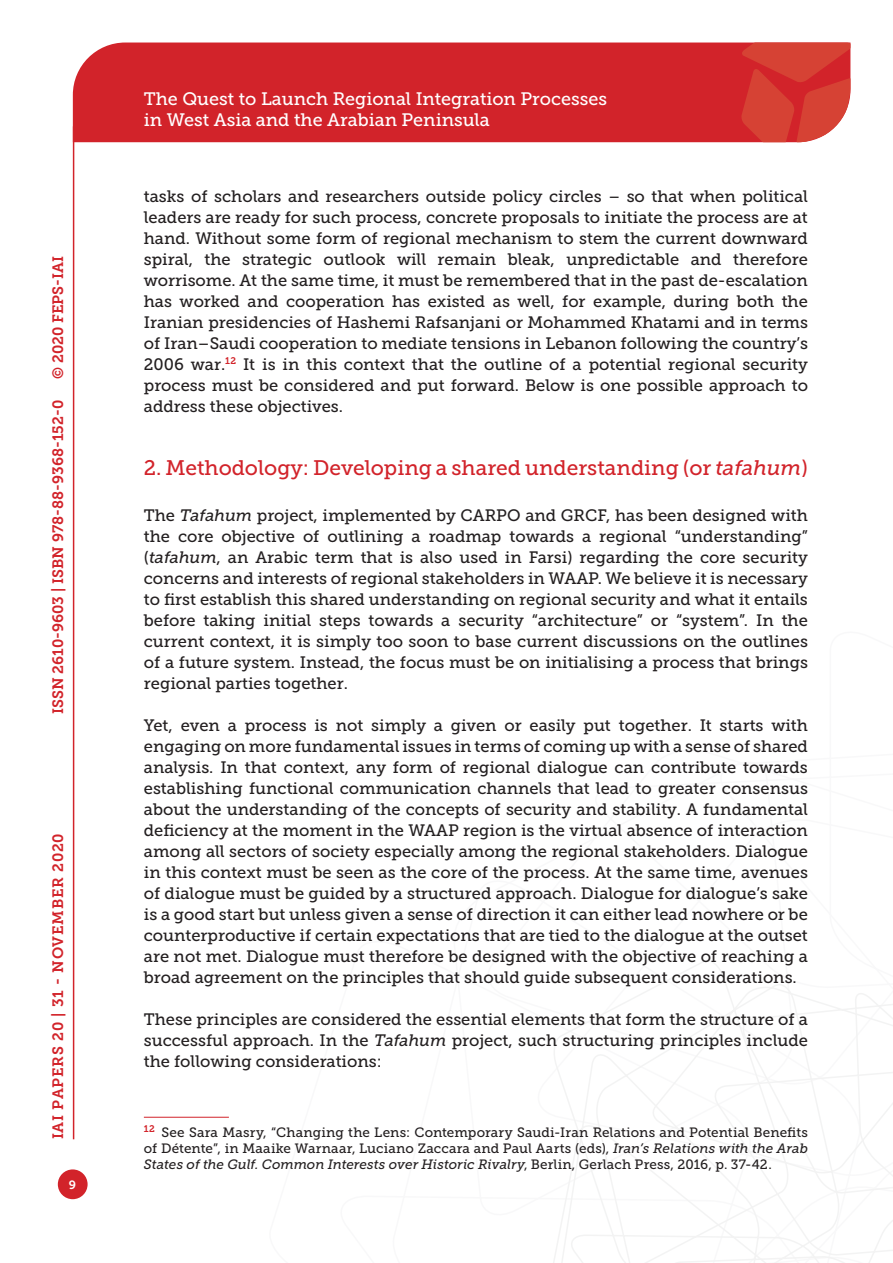
<style>
.page{position:relative;width:893px;height:1263px;background:#fff}
.page>*{position:absolute;margin:0;border:0;box-sizing:border-box;transform-origin:0 0}
.Titolo_paragrafo{font:21px "Museo Slab 500";color:#d2232a}
.t1{font:18px/21.6px "Museo Slab 500";color:#fff}
.Testo{font:16.5px/21px "Museo Slab 500";color:#231f20;text-align:justify}
.t2{font:15px "Museo Slab 700";color:#d2232a}
.t3{font:15px "Museo Slab 700";letter-spacing:.05em;color:#d2232a}
.Nota{font:13.5px/16.2px "Museo Slab 500";letter-spacing:.015em;color:#231f20;text-align:justify}
.t4{font:12px "Museo Slab 700";color:#fff}
.s1{font-style:italic}
</style>
<div class="page">
<svg style="left:553px;top:960px;width:340px;height:303px"></svg>
<div style="left:73px;top:43px;width:668px;height:99px;background:#d2232a"></div>
<svg style="left:741px;top:43px;width:109px;height:99px;background:#d6433b"></svg>
<div style="left:58px;top:1169px;width:30px;height:30px;background:#d2232a;border-radius:50%"></div>
<hr style="left:73px;top:126px;width:1px;height:1013px;background:#d2232a">
<hr style="left:144px;top:1117px;width:85px;height:1px;background:#d2232a">
<p class="t2" style="left:50px;top:379px;width:125px;rotate:-90deg">© 2020 FEPS-IAI</p>
<p class="t2" style="left:49px;top:714px;width:316px;rotate:-90deg">ISSN 2610-9603 | ISBN 978-88-9368-152-0</p>
<p class="t3" style="left:50px;top:1139px;width:308px;rotate:-90deg">IAI PAPERS 20 | 31 - NOVEMBER 2020</p>
<p class="t4" style="left:69px;top:1178px;width:9px">9</p>
<p class="t1" style="left:144px;top:88px;width:465px">The Quest to Launch Regional Integration Processes in West Asia and the Arabian Peninsula</p>
<p class="Testo" style="left:144px;top:186px;width:666px">tasks of scholars and researchers outside policy circles – so that when political leaders are ready for such process, concrete proposals to initiate the process are at hand. Without some form of regional mechanism to stem the current downward spiral, the strategic outlook will remain bleak, unpredictable and therefore worrisome. At the same time, it must be remembered that in the past de-escalation has worked and cooperation has existed as well, for example, during both the Iranian presidencies of Hashemi Rafsanjani or Mohammed Khatami and in terms of Iran–Saudi cooperation to mediate tensions in Lebanon following the country’s 2006 war.<sup>12</sup> It is in this context that the outline of a potential regional security process must be considered and put forward. Below is one possible approach to address these objectives.</p>
<p class="Titolo_paragrafo" style="left:144px;top:456px;width:666px">2. Methodology: Developing a shared understanding (or <span class="s1">tafahum</span>)</p>
<p class="Testo" style="left:144px;top:505px;width:666px">The <span class="s1">Tafahum</span> project, implemented by CARPO and GRCF, has been designed with the core objective of outlining a roadmap towards a regional “understanding” (<span class="s1">tafahum</span>, an Arabic term that is also used in Farsi) regarding the core security concerns and interests of regional stakeholders in WAAP. We believe it is necessary to first establish this shared understanding on regional security and what it entails before taking initial steps towards a security “architecture” or “system”. In the current context, it is simply too soon to base current discussions on the outlines of a future system. Instead, the focus must be on initialising a process that brings regional parties together.</p>
<p class="Testo" style="left:144px;top:715px;width:666px">Yet, even a process is not simply a given or easily put together. It starts with engaging on more fundamental issues in terms of coming up with a sense of shared analysis. In that context, any form of regional dialogue can contribute towards establishing functional communication channels that lead to greater consensus about the understanding of the concepts of security and stability. A fundamental deficiency at the moment in the WAAP region is the virtual absence of interaction among all sectors of society especially among the regional stakeholders. Dialogue in this context must be seen as the core of the process. At the same time, avenues of dialogue must be guided by a structured approach. Dialogue for dialogue’s sake is a good start but unless given a sense of direction it can either lead nowhere or be counterproductive if certain expectations that are tied to the dialogue at the outset are not met. Dialogue must therefore be designed with the objective of reaching a broad agreement on the principles that should guide subsequent considerations.</p>
<p class="Testo" style="left:144px;top:1009px;width:666px">These principles are considered the essential elements that form the structure of a successful approach. In the <span class="s1">Tafahum</span> project, such structuring principles include the following considerations:</p>
<p class="Nota" style="left:144px;top:1124px;width:666px"><sup>12</sup> See Sara Masry, “Changing the Lens: Contemporary Saudi-Iran Relations and Potential Benefits of Détente”, in Maaike Warnaar, Luciano Zaccara and Paul Aarts (eds), <span class="s1">Iran’s Relations with the Arab States of the Gulf. Common Interests over Historic Rivalry</span>, Berlin, Gerlach Press, 2016, p. 37-42.</p>
</div>
